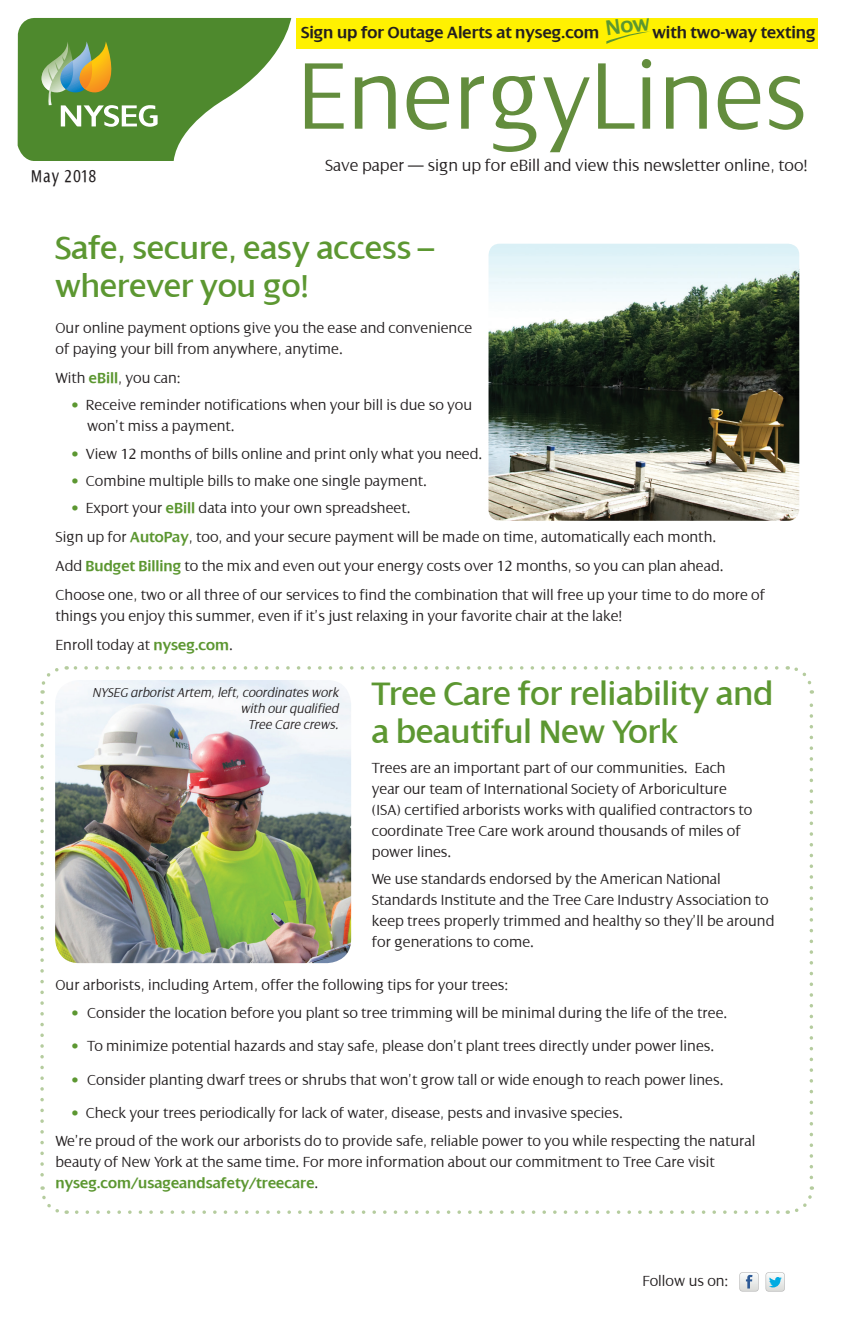
<style>
.page{position:relative;width:851px;height:1339px;background:#fff}
.page>*{position:absolute;margin:0;border:0;box-sizing:border-box;transform-origin:0 0}
.t1{font:300 102.02px "Dialog";color:#638d3d}
.t2{font:35px/38.5px "Dialog";color:#5c9731}
.t3{font:34.12px/38.5px "Dialog";color:#5c9731}
.t4{font:condensed 18.38px "Dialog";letter-spacing:.07em;color:#231f20}
.t5{font:300 17.5px "Dialog";color:#231f20}
.t6{font:600 17.5px "Dialog";color:#231f20}
.t7{font:300 15.75px/21px "Dialog";color:#231f20}
.t8{font:italic 300 14px/15.8px "Dialog";color:#231f20;text-align:right}
.s1{font-weight:600;color:#5c9731}
.s2{color:#5c9731}
</style>
<div class="page">
<svg style="left:40px;top:702px;width:27px;height:512px"></svg>
<svg style="left:77px;top:1186px;width:737px;height:28px"></svg>
<svg style="left:787px;top:666px;width:27px;height:511px"></svg>
<svg style="left:40px;top:666px;width:736px;height:28px"></svg>
<img style="left:55px;top:680px;width:296px;height:283px">
<svg style="left:18px;top:18px;width:273px;height:143px"></svg>
<svg style="left:739px;top:1272px;width:19px;height:19px"></svg>
<svg style="left:765px;top:1272px;width:19px;height:19px"></svg>
<div style="left:296px;top:18px;width:521px;height:30px;background:#fff101"></div>
<img style="left:488px;top:244px;width:311px;height:277px">
<svg style="left:606px;top:31px;width:44px;height:13px"></svg>
<p class="t4" style="left:31px;top:167px;width:67px">May 2018</p>
<p class="t6" style="left:301px;top:23px;width:300px">Sign up for Outage Alerts at nyseg.com</p>
<p class="t6" style="left:652px;top:23px;width:164px">with two-way texting</p>
<h1 class="t1" style="left:297px;top:40px;width:511px">EnergyLines</h1>
<p class="t5" style="left:325px;top:156px;width:484px">Save paper — sign up for eBill and view this newsletter online, too!</p>
<h3 class="t3" style="left:56px;top:229px;width:379px">Safe, secure, easy access – wherever you go!</h3>
<p class="t7" style="left:56px;top:318px;width:418px">Our online payment options give you the ease and convenience of paying your bill from anywhere, anytime.</p>
<p class="t7" style="left:56px;top:367px;width:127px">With <span class="s1">eBill</span>, you can:</p>
<p class="t7" style="left:87px;top:395px;width:386px;text-indent:-16px"><span class="s2">•</span> Receive reminder notifications when your bill is due so you won’t miss a payment.</p>
<p class="t7" style="left:71px;top:443px;width:413px"><span class="s2">•</span> View 12 months of bills online and print only what you need.</p>
<p class="t7" style="left:71px;top:470px;width:357px"><span class="s2">•</span> Combine multiple bills to make one single payment.</p>
<p class="t7" style="left:56px;top:494px;width:711px;line-height:28.9px;text-indent:16px"><span class="s2">•</span> Export your <span class="s1">eBill</span> data into your own spreadsheet.<br>Sign up for <span class="s1">AutoPay</span>, too, and your secure payment will be made on time, automatically each month.<br>Add <span class="s1">Budget Billing</span> to the mix and even out your energy costs over 12 months, so you can plan ahead.<br>Choose one, two or all three of our services to find the combination that will free up your time to do more of</p>
<p class="t7" style="left:56px;top:601px;width:568px;line-height:28.9px">things you enjoy this summer, even if it’s just relaxing in your favorite chair at the lake!<br>Enroll today at <span class="s1">nyseg.com</span>.</p>
<p class="t8" style="left:92px;top:685px;width:248px">NYSEG arborist Artem, left, coordinates work with our qualified<br>Tree Care crews.</p>
<h2 class="t2" style="left:372px;top:674px;width:403px">Tree Care for reliability and a beautiful New York</h2>
<p class="t7" style="left:372px;top:757px;width:382px">Trees are an important part of our communities. Each year our team of International Society of Arboriculture (ISA) certified arborists works with qualified contractors to coordinate Tree Care work around thousands of miles of power lines.</p>
<p class="t7" style="left:372px;top:869px;width:404px">We use standards endorsed by the American National Standards Institute and the Tree Care Industry Association to keep trees properly trimmed and healthy so they’ll be around for generations to come.</p>
<p class="t7" style="left:56px;top:975px;width:454px">Our arborists, including Artem, offer the following tips for your trees:</p>
<p class="t7" style="left:71px;top:1002px;width:657px"><span class="s2">•</span> Consider the location before you plant so tree trimming will be minimal during the life of the tree.</p>
<p class="t7" style="left:71px;top:1035px;width:644px"><span class="s2">•</span> To minimize potential hazards and stay safe, please don’t plant trees directly under power lines.</p>
<p class="t7" style="left:71px;top:1069px;width:654px"><span class="s2">•</span> Consider planting dwarf trees or shrubs that won’t grow tall or wide enough to reach power lines.</p>
<p class="t7" style="left:56px;top:1099px;width:701px;line-height:27.3px;text-indent:16px"><span class="s2">•</span> Check your trees periodically for lack of water, disease, pests and invasive species.<br>We’re proud of the work our arborists do to provide safe, reliable power to you while respecting the natural</p>
<p class="t7" style="left:56px;top:1151px;width:660px">beauty of New York at the same time. For more information about our commitment to Tree Care visit <span class="s1">nyseg.com/usageandsafety/treecare</span>.</p>
<p class="t7" style="left:642px;top:1270px;width:88px">Follow us on:</p>
</div>
